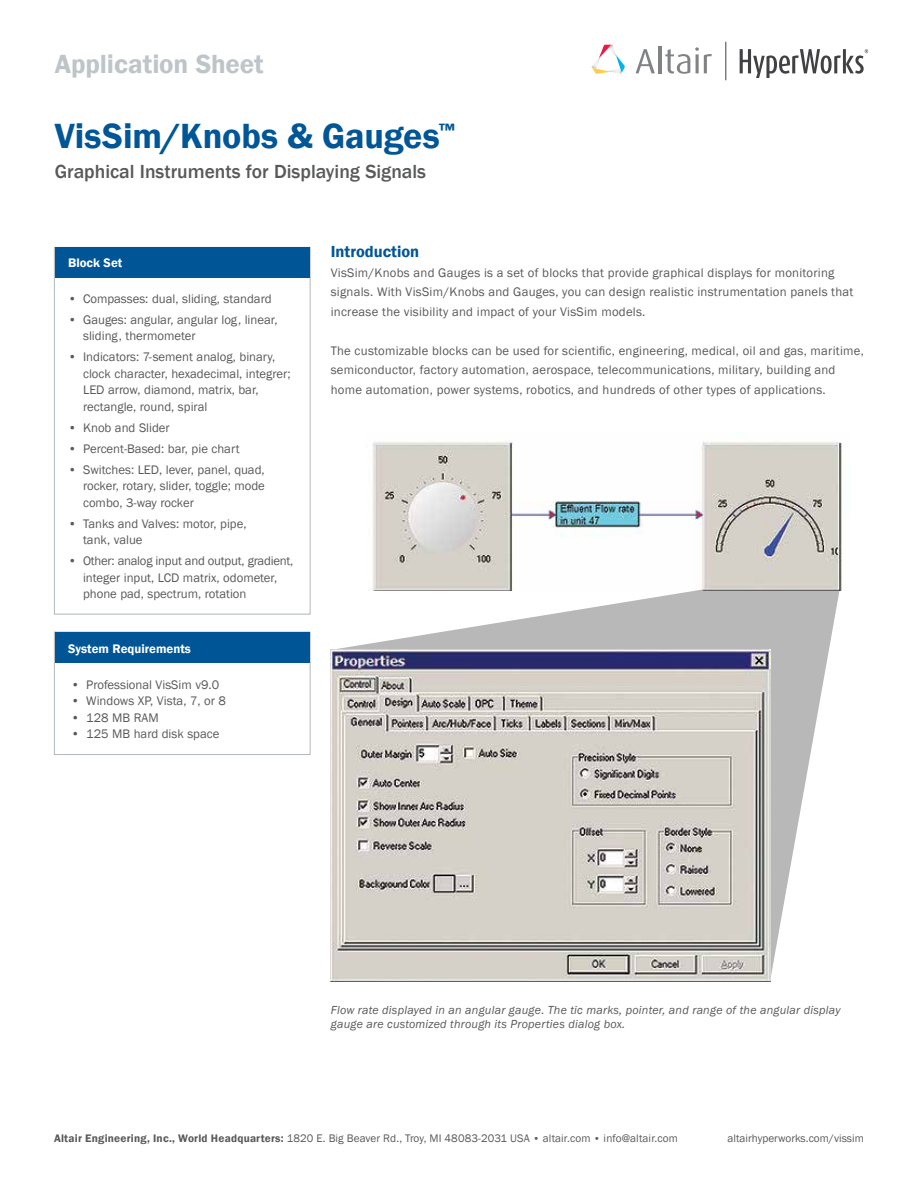
<style>
.page{position:relative;width:918px;height:1188px;background:#fff}
.page>*{position:absolute;margin:0;border:0;box-sizing:border-box;transform-origin:0 0}
.t1{font:600 36px "Franklin Gothic";letter-spacing:-.005em;color:#005697}
.t2{font:600 27px "Franklin Gothic";color:#bec5c9}
.t3{font:500 19.5px "Franklin Gothic";color:#58595b}
.t4{font:600 16.5px "Franklin Gothic";color:#005697}
.t5{font:12.75px/16.5px "Franklin Gothic";color:#58595b}
.t6{font:12.75px/19.5px "Franklin Gothic";letter-spacing:.02em;color:#58595b}
.t7{font:600 12.75px "Franklin Gothic";color:#fff}
.t8{font:italic 12px/14.4px "Franklin Gothic";letter-spacing:.02em;color:#58595b}
.t9{font:11.25px "Franklin Gothic";letter-spacing:.01em;color:#58595b}
.s1{font-weight:600}
.s2{font-size:10.5px}
</style>
<div class="page">
<svg style="left:636px;top:49px;width:19px;height:24px"></svg>
<hr style="left:658px;top:46px;width:3px;height:27px;background:#808285">
<svg style="left:665px;top:47px;width:47px;height:27px"></svg>
<svg style="left:592px;top:45px;width:33px;height:29px"></svg>
<hr style="left:726px;top:42px;width:1px;height:38px;background:#414042">
<svg style="left:740px;top:49px;width:128px;height:29px"></svg>
<div style="left:54px;top:632px;width:256px;height:123px;border:1px solid #b0b7bb"></div>
<div style="left:55px;top:247px;width:255px;height:31px;background:#005596"></div>
<div style="left:55px;top:632px;width:255px;height:31px;background:#005596"></div>
<img style="left:372px;top:441px;width:470px;height:150px">
<svg style="left:337px;top:589px;width:503px;height:393px;fill:#b8b8b8"></svg>
<img style="left:331px;top:649px;width:439px;height:333px">
<h2 class="t2" style="left:55px;top:48px;width:210px">Application Sheet</h2>
<h1 class="t1" style="left:55px;top:114px;width:402px">VisSim/Knobs &amp; Gauges<sup>™</sup></h1>
<h3 class="t3" style="left:55px;top:159px;width:373px">Graphical Instruments for Displaying Signals</h3>
<p class="t7" style="left:68px;top:255px;width:56px">Block Set</p>
<p class="t5" style="left:68px;top:291px;width:205px">• Compasses: dual, sliding, standard</p>
<p class="t5" style="left:83px;top:312px;width:196px;text-indent:-15px">• Gauges: angular, angular log, linear, sliding, thermometer</p>
<p class="t5" style="left:83px;top:349px;width:209px;text-indent:-15px">• Indicators: 7-sement analog, binary, clock character, hexadecimal, integrer; LED arrow, diamond, matrix, bar, rectangle, round, spiral</p>
<p class="t5" style="left:68px;top:420px;width:103px">• Knob and Slider</p>
<p class="t5" style="left:68px;top:441px;width:173px">• Percent-Based: bar, pie chart</p>
<p class="t5" style="left:83px;top:462px;width:183px;text-align:justify;text-indent:-15px">• Switches: LED, lever, panel, quad, rocker, rotary, slider, toggle; mode combo, 3-way rocker</p>
<p class="t5" style="left:83px;top:515px;width:165px;text-indent:-15px">• Tanks and Valves: motor, pipe, tank, value</p>
<p class="t5" style="left:83px;top:553px;width:212px;text-indent:-15px">• Other: analog input and output, gradient, integer input, LCD matrix, odometer, phone pad, spectrum, rotation</p>
<p class="t7" style="left:68px;top:641px;width:124px">System Requirements</p>
<p class="t5" style="left:71px;top:677px;width:149px">• Professional VisSim v9.0</p>
<p class="t5" style="left:71px;top:693px;width:156px">• Windows XP, Vista, 7, or 8</p>
<p class="t5" style="left:71px;top:710px;width:89px">• 128 MB RAM</p>
<p class="t5" style="left:71px;top:726px;width:150px">• 125 MB hard disk space</p>
<p class="t4" style="left:331px;top:241px;width:90px">Introduction</p>
<p class="t6" style="left:331px;top:263px;width:524px">VisSim/Knobs and Gauges is a set of blocks that provide graphical displays for monitoring signals. With VisSim/Knobs and Gauges, you can design realistic instrumentation panels that increase the visibility and impact of your VisSim models.</p>
<p class="t6" style="left:331px;top:341px;width:535px">The customizable blocks can be used for scientific, engineering, medical, oil and gas, maritime, semiconductor, factory automation, aerospace, telecommunications, military, building and home automation, power systems, robotics, and hundreds of other types of applications.</p>
<p class="t8" style="left:331px;top:1003px;width:511px">Flow rate displayed in an angular gauge. The tic marks, pointer, and range of the angular display gauge are customized through its Properties dialog box.</p>
<p class="t9" style="left:54px;top:1131px;width:625px"><span class="s1">Altair Engineering, Inc., World Headquarters:</span> 1820 E. Big Beaver Rd., Troy, MI 48083-2031 USA <span class="s2">•</span> altair.com <span class="s2">•</span> info@altair.com</p>
<p class="t9" style="left:728px;top:1131px;width:138px">altairhyperworks.com/vissim</p>
</div>
